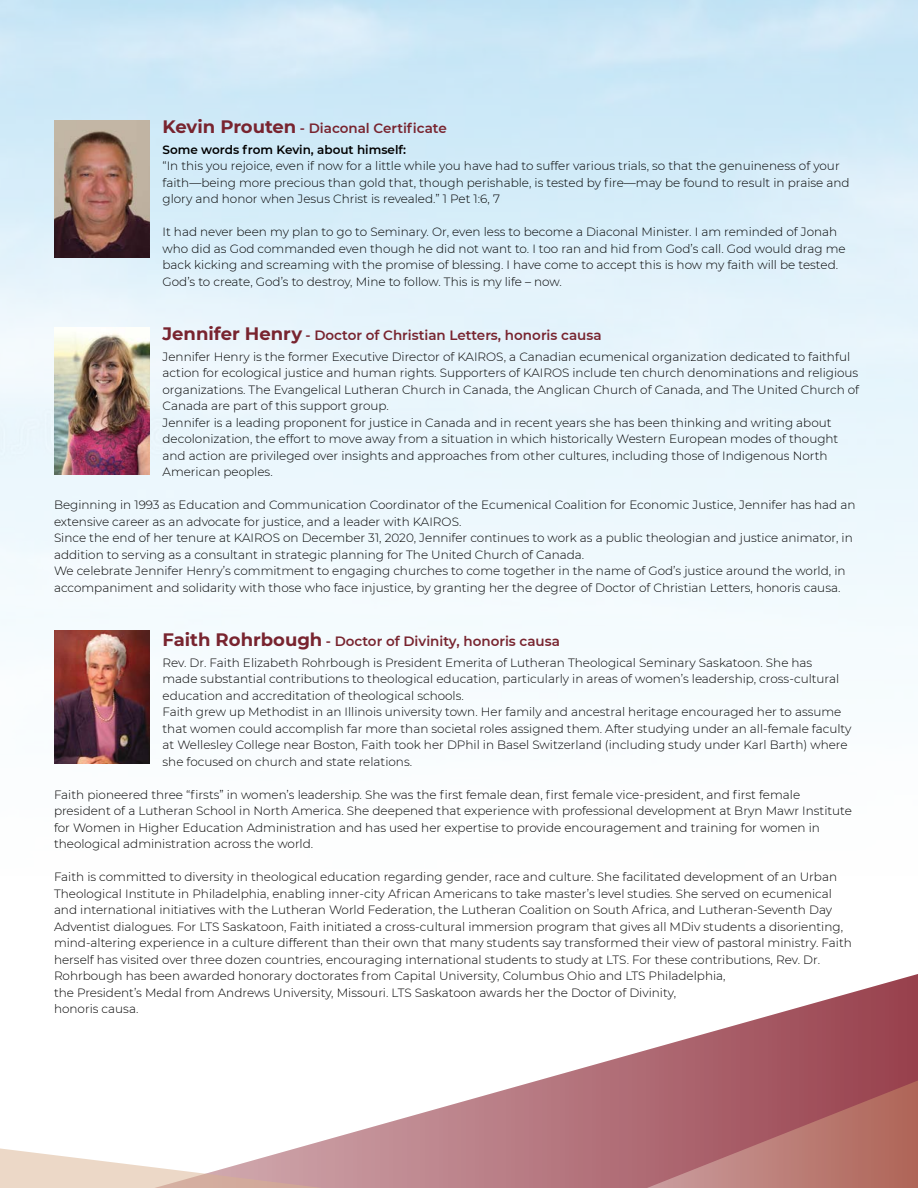
<style>
.page{position:relative;width:918px;height:1188px;background:#fff}
.page>*{position:absolute;margin:0;border:0;box-sizing:border-box;transform-origin:0 0}
.t1{font:600 13.5px "Montserrat";color:#78242f}
.t2{font:300 12px/16.5px "Montserrat";color:#000}
.t3{font:600 12px "Montserrat";color:#000}
.s1{font-weight:700;font-size:18px}
</style>
<div class="page">
<img style="left:0;top:0;width:918px;height:764px">
<svg style="left:501px;top:974px;width:417px;height:117px"></svg>
<svg style="left:593px;top:1074px;width:325px;height:114px"></svg>
<svg style="left:0;top:1091px;width:648px;height:97px"></svg>
<img style="left:54px;top:328px;width:95px;height:147px">
<img style="left:54px;top:630px;width:95px;height:134px">
<img style="left:54px;top:120px;width:95px;height:137px">
<p class="t1" style="left:163px;top:119px;width:286px"><span class="s1">Kevin Prouten</span> - Diaconal Certificate</p>
<p class="t3" style="left:163px;top:141px;width:245px">Some words from Kevin, about himself:</p>
<p class="t2" style="left:163px;top:158px;width:689px">“In this you rejoice, even if now for a little while you have had to suffer various trials, so that the genuineness of your faith—being more precious than gold that, though perishable, is tested by fire—may be found to result in praise and glory and honor when Jesus Christ is revealed.” 1 Pet 1:6, 7</p>
<p class="t2" style="left:163px;top:224px;width:685px">It had never been my plan to go to Seminary. Or, even less to become a Diaconal Minister. I am reminded of Jonah who did as God commanded even though he did not want to. I too ran and hid from God’s call. God would drag me back kicking and screaming with the promise of blessing. I have come to accept this is how my faith will be tested.<br>God’s to create, God’s to destroy, Mine to follow. This is my life – now.</p>
<p class="t1" style="left:163px;top:326px;width:441px"><span class="s1">Jennifer Henry</span> - Doctor of Christian Letters, honoris causa</p>
<p class="t2" style="left:163px;top:348px;width:698px">Jennifer Henry is the former Executive Director of KAIROS, a Canadian ecumenical organization dedicated to faithful action for ecological justice and human rights. Supporters of KAIROS include ten church denominations and religious organizations. The Evangelical Lutheran Church in Canada, the Anglican Church of Canada, and The United Church of Canada are part of this support group.<br>Jennifer is a leading proponent for justice in Canada and in recent years she has been thinking and writing about decolonization, the effort to move away from a situation in which historically Western European modes of thought and action are privileged over insights and approaches from other cultures, including those of Indigenous North American peoples.</p>
<p class="t2" style="left:54px;top:497px;width:803px">Beginning in 1993 as Education and Communication Coordinator of the Ecumenical Coalition for Economic Justice, Jennifer has had an extensive career as an advocate for justice, and a leader with KAIROS.<br>Since the end of her tenure at KAIROS on December 31, 2020, Jennifer continues to work as a public theologian and justice animator, in addition to serving as a consultant in strategic planning for The United Church of Canada.<br>We celebrate Jennifer Henry’s commitment to engaging churches to come together in the name of God’s justice around the world, in accompaniment and solidarity with those who face injustice, by granting her the degree of Doctor of Christian Letters, honoris causa.</p>
<p class="t1" style="left:163px;top:632px;width:399px"><span class="s1">Faith Rohrbough</span> - Doctor of Divinity, honoris causa</p>
<p class="t2" style="left:163px;top:654px;width:690px">Rev. Dr. Faith Elizabeth Rohrbough is President Emerita of Lutheran Theological Seminary Saskatoon. She has<br>made substantial contributions to theological education, particularly in areas of women’s leadership, cross-cultural education and accreditation of theological schools.<br>Faith grew up Methodist in an Illinois university town. Her family and ancestral heritage encouraged her to assume that women could accomplish far more than societal roles assigned them. After studying under an all-female faculty at Wellesley College near Boston, Faith took her DPhil in Basel Switzerland (including study under Karl Barth) where she focused on church and state relations.</p>
<p class="t2" style="left:54px;top:786px;width:800px">Faith pioneered three “firsts” in women’s leadership. She was the first female dean, first female vice-president, and first female president of a Lutheran School in North America. She deepened that experience with professional development at Bryn Mawr Institute for Women in Higher Education Administration and has used her expertise to provide encouragement and training for women in theological administration across the world.</p>
<p class="t2" style="left:54px;top:869px;width:799px">Faith is committed to diversity in theological education regarding gender, race and culture. She facilitated development of an Urban Theological Institute in Philadelphia, enabling inner-city African Americans to take master’s level studies. She served on ecumenical and international initiatives with the Lutheran World Federation, the Lutheran Coalition on South Africa, and Lutheran-Seventh Day Adventist dialogues. For LTS Saskatoon, Faith initiated a cross-cultural immersion program that gives all MDiv students a disorienting, mind-altering experience in a culture different than their own that many students say transformed their view of pastoral ministry. Faith herself has visited over three dozen countries, encouraging international students to study at LTS. For these contributions, Rev. Dr.<br>Rohrbough has been awarded honorary doctorates from Capital University, Columbus Ohio and LTS Philadelphia,<br>the President’s Medal from Andrews University, Missouri. LTS Saskatoon awards her the Doctor of Divinity,<br>honoris causa.</p>
</div>
